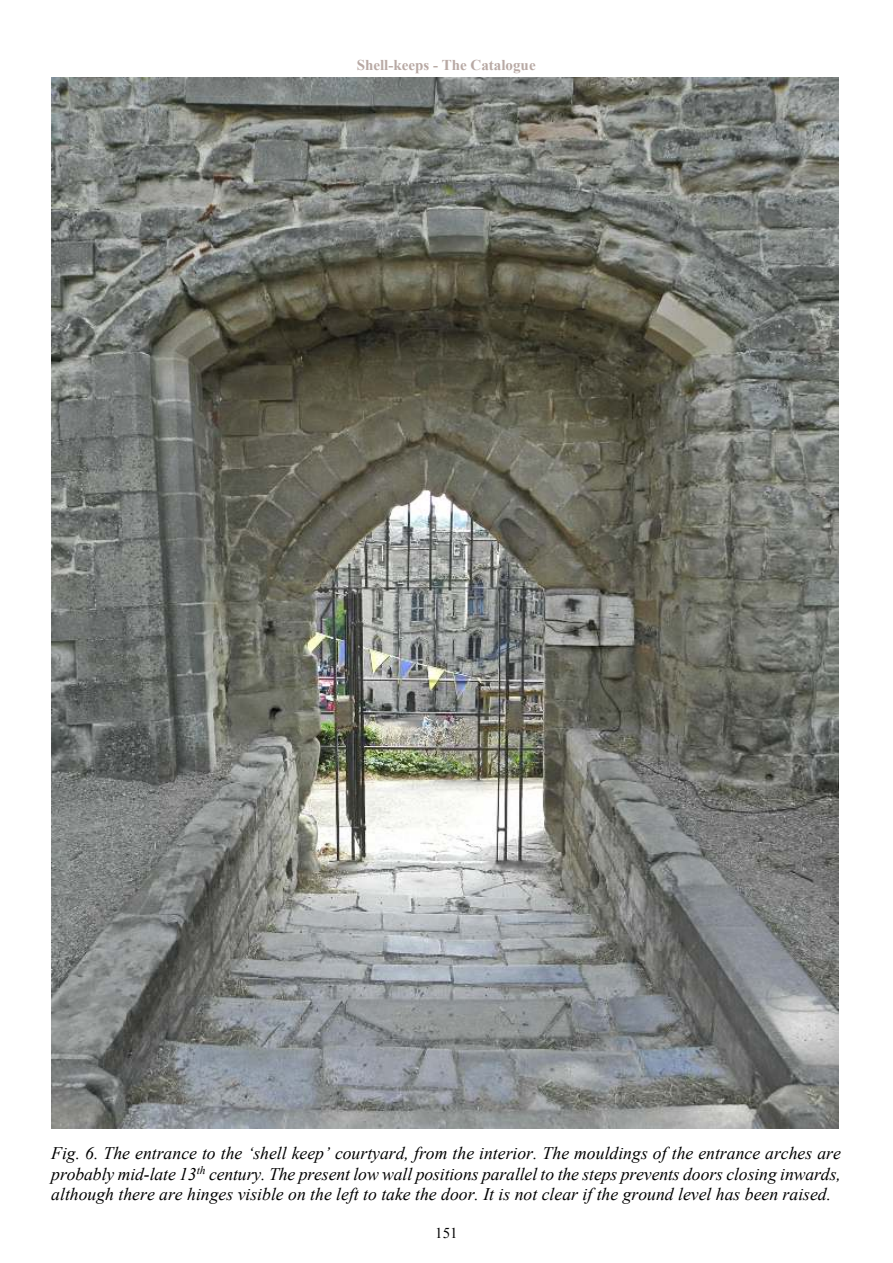
<style>
.page{position:relative;width:893px;height:1263px;background:#fff}
.page>*{position:absolute;margin:0;border:0;box-sizing:border-box;transform-origin:0 0}
.t1{font:italic 17.6px/20.2px "Times New Roman";color:#000;text-align:justify}
.t2{font:700 15px "Times New Roman";color:#b8a9a4}
.t3{font:15px "Times New Roman";color:#000}
</style>
<div class="page">
<img style="left:51px;top:78px;width:788px;height:1050px">
<p class="t2" style="left:357px;top:60px;width:180px">Shell-keeps - The Catalogue</p>
<p class="t1" style="left:51px;top:1145px;width:791px">Fig. 6. The entrance to the ‘shell keep’ courtyard, from the interior. The mouldings of the entrance arches are probably mid-late 13<sup>th</sup> century. The present low wall positions parallel to the steps prevents doors closing inwards, although there are hinges visible on the left to take the door. It is not clear if the ground level has been raised.</p>
<p class="t3" style="left:435px;top:1227px;width:24px">151</p>
</div>
